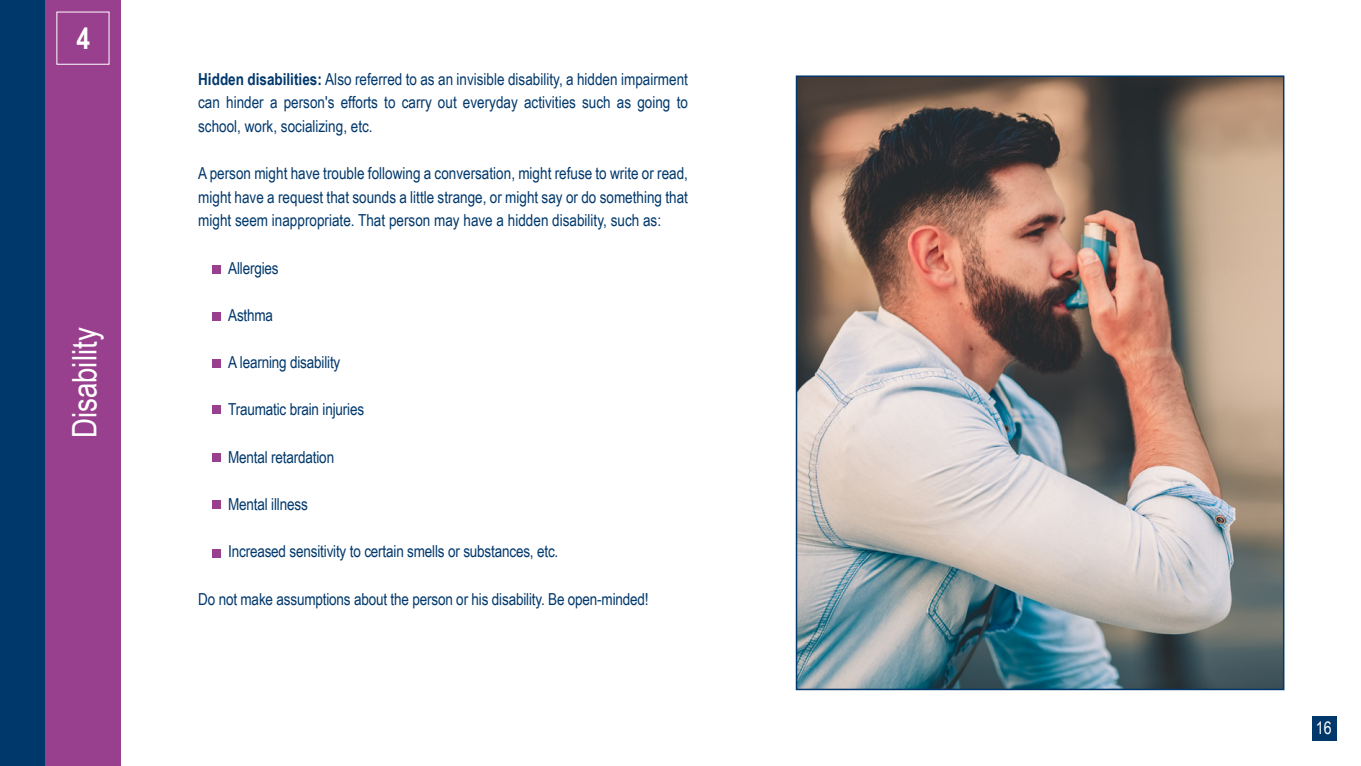
<style>
.page{position:relative;width:1361px;height:766px;background:#fff}
.page>*{position:absolute;margin:0;border:0;box-sizing:border-box;transform-origin:0 0}
.t1{font:33.75px "Arial Narrow";color:#fff}
.t2{font:700 30px "Arial Narrow";color:#fff}
.t3{font:17.25px "Arial Narrow";color:#fff}
.t4{font:16.5px/23.5px "Arial Narrow";letter-spacing:-.01em;color:#00386c;text-align:justify}
.s1{font-weight:700}
</style>
<div class="page">
<div style="left:0;top:0;width:106px;height:765px;background:#00386c"></div>
<div style="left:45px;top:0;width:76px;height:765px;background:#983f8d"></div>
<div style="left:1311px;top:715px;width:25px;height:25px;background:#00386c"></div>
<img style="left:799px;top:78px;width:482px;height:609px">
<div style="left:796px;top:75px;width:488px;height:615px;border:2px solid #00386c"></div>
<div style="left:213px;top:265px;width:8px;height:8px;background:#983f8d"></div>
<div style="left:213px;top:359px;width:8px;height:8px;background:#983f8d"></div>
<div style="left:213px;top:453px;width:8px;height:8px;background:#983f8d"></div>
<div style="left:213px;top:312px;width:8px;height:8px;background:#983f8d"></div>
<div style="left:213px;top:405px;width:8px;height:8px;background:#983f8d"></div>
<div style="left:213px;top:500px;width:8px;height:8px;background:#983f8d"></div>
<div style="left:213px;top:549px;width:8px;height:8px;background:#983f8d"></div>
<h2 class="t2" style="left:77px;top:16px;width:15px">4</h2>
<h1 class="t1" style="left:60px;top:438px;width:112px;rotate:-90deg">Disability</h1>
<p class="t4" style="left:198px;top:66px;width:491px"><span class="s1">Hidden disabilities:</span> Also referred to as an invisible disability, a hidden impairment can hinder a person's efforts to carry out everyday activities such as going to school, work, socializing, etc.</p>
<p class="t4" style="left:198px;top:161px;width:491px">A person might have trouble following a conversation, might refuse to write or read, might have a request that sounds a little strange, or might say or do something that might seem inappropriate. That person may have a hidden disability, such as:</p>
<p class="t4" style="left:228px;top:255px;width:52px">Allergies</p>
<p class="t4" style="left:228px;top:303px;width:46px">Asthma</p>
<p class="t4" style="left:228px;top:350px;width:114px">A learning disability</p>
<p class="t4" style="left:228px;top:397px;width:137px">Traumatic brain injuries</p>
<p class="t4" style="left:228px;top:444px;width:107px">Mental retardation</p>
<p class="t4" style="left:228px;top:491px;width:81px">Mental illness</p>
<p class="t4" style="left:228px;top:539px;width:332px">Increased sensitivity to certain smells or substances, etc.</p>
<p class="t4" style="left:198px;top:586px;width:452px">Do not make assumptions about the person or his disability. Be open-minded!</p>
<p class="t3" style="left:1316px;top:715px;width:17px">16</p>
</div>
